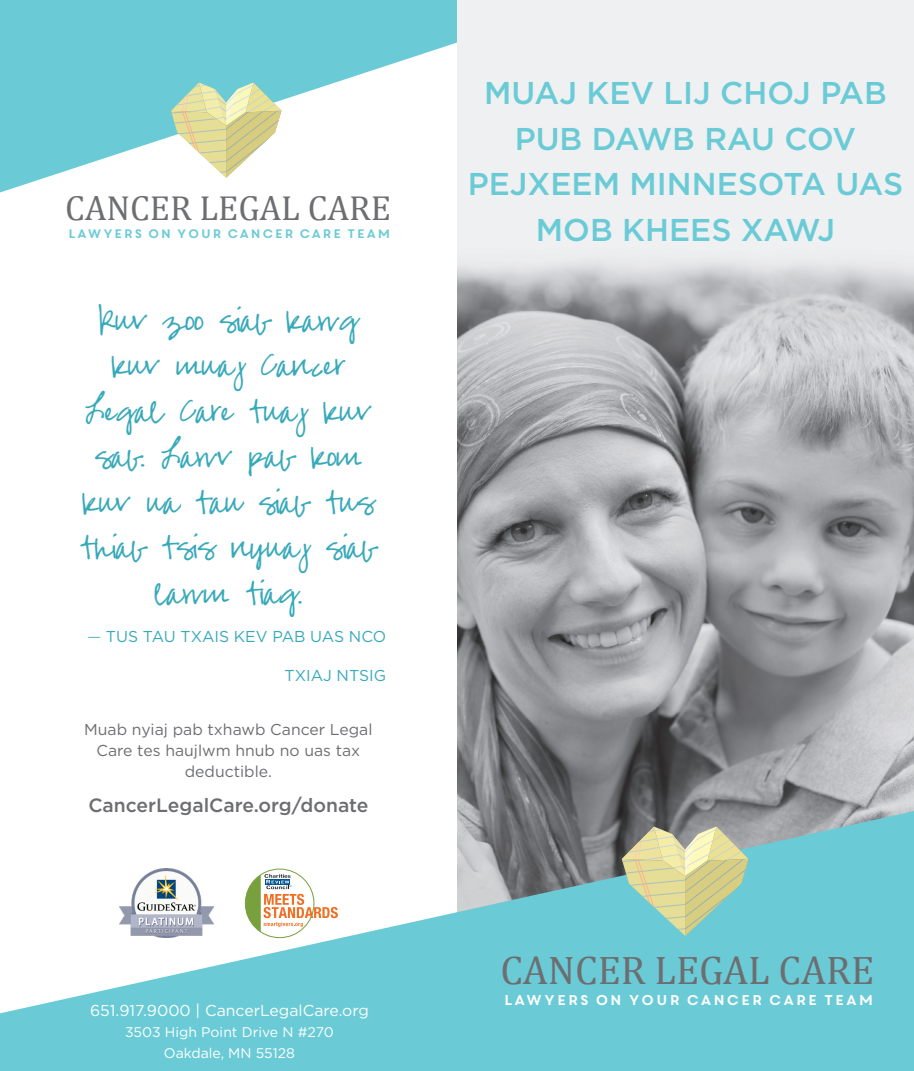
<style>
.page{position:relative;width:914px;height:1071px;background:#fff}
.page>*{position:absolute;margin:0;border:0;box-sizing:border-box;transform-origin:0 0}
.t1{font:40.07px "Cambria";color:#6d6e71}
.t2{font:35px "Cambria";color:#6d6e71}
.t3{font:500 31.5px/45.5px "Gotham";color:#6acbd6;text-align:center}
.t4{font:19.25px "Pea Jenny Script";color:#38a9b9}
.t5{font:500 19.25px "Gotham";color:#6c6d70}
.t6{font:15.75px/21px "Gotham";color:#6c6d70;text-align:center}
.t7{font:15.75px "Gotham";color:#38a9b9}
.t8{font:15.75px "Gotham";color:#fff}
.t9{font:14.17px "Core Circus";color:#fff}
.t10{font:14px "Gotham";color:#fff}
.t11{font:12.42px "Core Circus";color:#6acbd6}
.s1{font-weight:300}
</style>
<div class="page">
<svg style="left:0;top:0;width:457px;height:192px;fill:#6acbd6"></svg>
<img style="left:457px;top:0;width:457px;height:811px">
<svg style="left:0;top:811px;width:914px;height:260px;fill:#6acbd6"></svg>
<svg style="left:621px;top:827px;width:127px;height:109px"></svg>
<svg style="left:245px;top:869px;width:69px;height:69px"></svg>
<svg style="left:245px;top:874px;width:93px;height:58px"></svg>
<img style="left:120px;top:869px;width:93px;height:68px">
<svg style="left:171px;top:83px;width:110px;height:95px"></svg>
<p class="t2" style="left:65px;top:187px;width:327px">CANCER LEGAL CARE</p>
<p class="t11" style="left:67px;top:225px;width:325px">LAWYERS ON YOUR CANCER CARE TEAM</p>
<p class="t4" style="left:99px;top:313px;width:261px">Kuv zoo siab kawg</p>
<p class="t4" style="left:112px;top:358px;width:235px">kuv muaj Cancer</p>
<p class="t4" style="left:86px;top:404px;width:287px">Legal Care tuaj kuv</p>
<p class="t4" style="left:95px;top:449px;width:268px">sab. Lawv pab kom</p>
<p class="t4" style="left:83px;top:495px;width:293px">kuv ua tau siab tus</p>
<p class="t4" style="left:81px;top:540px;width:297px">thiab tsis nyuaj siab</p>
<p class="t4" style="left:155px;top:586px;width:149px">lawm tiag.</p>
<p class="t7" style="left:87px;top:627px;width:300px"><span class="s1">—</span> TUS TAU TXAIS KEV PAB UAS NCO</p>
<p class="t7" style="left:284px;top:665px;width:103px">TXIAJ NTSIG</p>
<p class="t6" style="left:84px;top:719px;width:290px">Muab nyiaj pab txhawb Cancer Legal<br>Care tes haujlwm hnub no uas tax deductible.</p>
<p class="t5" style="left:88px;top:792px;width:281px">CancerLegalCare.org/donate</p>
<p class="t8" style="left:90px;top:1000px;width:280px">651.917.9000 | CancerLegalCare.org</p>
<p class="t10" style="left:125px;top:1023px;width:210px">3503 High Point Drive N #270</p>
<p class="t10" style="left:164px;top:1044px;width:133px">Oakdale, MN 55128</p>
<p class="t3" style="left:467px;top:70px;width:437px">MUAJ KEV LIJ CHOJ PAB<br>PUB DAWB RAU COV<br>PEJXEEM MINNESOTA UAS<br>MOB KHEES XAWJ</p>
<p class="t1" style="left:500px;top:946px;width:375px">CANCER LEGAL CARE</p>
<p class="t9" style="left:503px;top:990px;width:373px">LAWYERS ON YOUR CANCER CARE TEAM</p>
</div>
